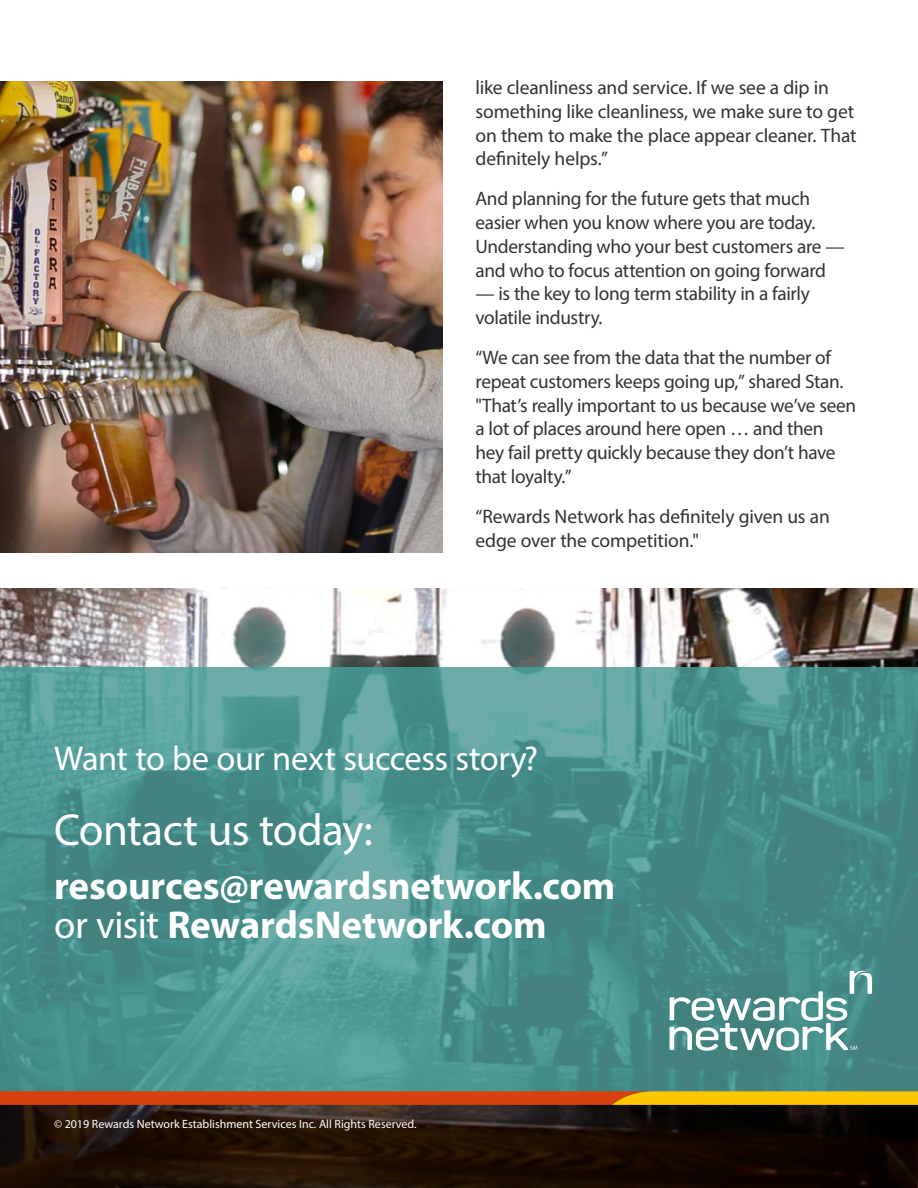
<style>
.page{position:relative;width:918px;height:1188px;background:#fff}
.page>*{position:absolute;margin:0;border:0;box-sizing:border-box;transform-origin:0 0}
.t1{font:45px "Myriad Pro";letter-spacing:-.015em;color:#fff}
.t2{font:700 39px/39px "Myriad Pro";letter-spacing:-.005em;color:#fff}
.t3{font:34.5px "Myriad Pro";letter-spacing:-.015em;color:#fff}
.t4{font:19.5px/23.7px "Myriad Pro";letter-spacing:-.015em;color:#333}
.t5{font:12px "Myriad Pro";color:#fff}
.s1{font-weight:400}
</style>
<div class="page">
<img style="left:0;top:588px;width:918px;height:600px">
<svg style="left:1px;top:1105px;width:916px;height:83px;background:#1d1007"></svg>
<svg style="left:0;top:668px;width:918px;height:423px;background:#4c918e"></svg>
<img style="left:0;top:81px;width:443px;height:472px">
<svg style="left:670px;top:970px;width:202px;height:81px"></svg>
<svg style="left:0;top:1091px;width:918px;height:14px;background:#df6b0c"></svg>
<p class="t4" style="left:476px;top:75px;width:383px">like cleanliness and service. If we see a dip in something like cleanliness, we make sure to get on them to make the place appear cleaner. That definitely helps.”</p>
<p class="t4" style="left:476px;top:187px;width:371px">And planning for the future gets that much easier when you know where you are today.<br>Understanding who your best customers are — and who to focus attention on going forward</p>
<p class="t4" style="left:476px;top:282px;width:336px">— is the key to long term stability in a fairly volatile industry.</p>
<p class="t4" style="left:476px;top:345px;width:382px">“We can see from the data that the number of repeat customers keeps going up,” shared Stan. "That’s really important to us because we’ve seen a lot of places around here open … and then hey fail pretty quickly because they don’t have that loyalty.”</p>
<p class="t4" style="left:476px;top:504px;width:356px">“Rewards Network has definitely given us an edge over the competition."</p>
<h3 class="t3" style="left:54px;top:737px;width:486px">Want to be our next success story?</h3>
<h1 class="t1" style="left:54px;top:803px;width:320px">Contact us today:</h1>
<h2 class="t2" style="left:54px;top:866px;width:563px">resources@rewardsnetwork.com <span class="s1">or visit</span> RewardsNetwork.com</h2>
<p class="t5" style="left:54px;top:1116px;width:364px">© 2019 Rewards Network Establishment Services Inc. All Rights Reserved.</p>
</div>
